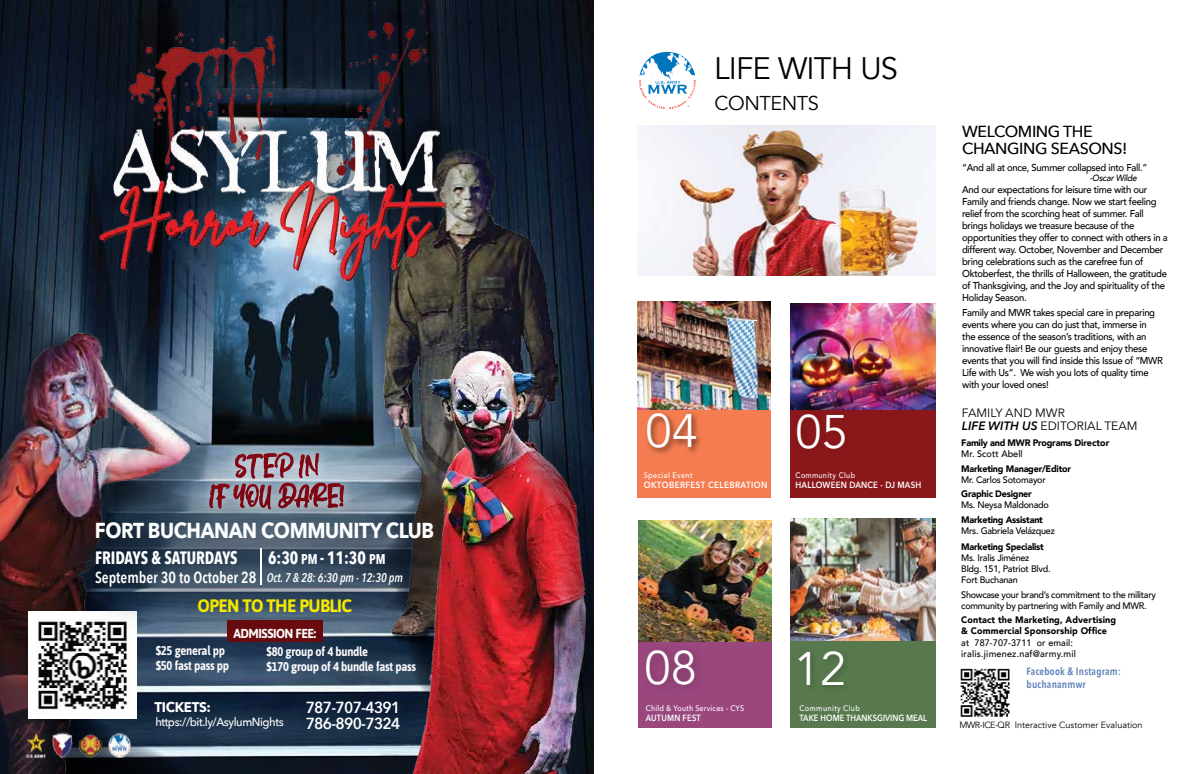
<style>
.page{position:relative;width:1188px;height:774px;background:#fff}
.page>*{position:absolute;margin:0;border:0;box-sizing:border-box;transform-origin:0 0}
.t1{font:47px "Avenir";color:#fff}
.t2{font:31px "Avenir";letter-spacing:-.025em;color:#000}
.t3{font:700 21.6px "Avenir Next";letter-spacing:-.02em;color:#fdfefe;scale:.88 1}
.t4{font:20px "Avenir";letter-spacing:-.025em;color:#000}
.t5{font:700 18px "Asap";letter-spacing:-.035em;color:#fff200;scale:.95 1}
.t6{font:700 17.9px "Avenir Next Condensed";color:#fdfefe;scale:.9 1}
.t7{font:500 16px/16.5px "Avenir Next";letter-spacing:-.025em;color:#000}
.t8{font:600 16px/16px "Avenir Next";letter-spacing:-.045em;color:#fff;scale:.95 1}
.t9{font:700 14px "Avenir Next";letter-spacing:-.025em;color:#fff;scale:.95 1}
.t10{font:700 13px "Asap";letter-spacing:-.035em;color:#fdfefe;scale:.95 1}
.t11{font:700 12.7px/15px "Asap";letter-spacing:-.02em;color:#fcfafc;scale:.87 1}
.t12{font:italic 600 12.6px "Avenir Next Condensed";color:#fdfefe;scale:.9 1}
.t13{font:12.1px/13px "Avenir Next";color:#000}
.t14{font:500 11.8px "Avenir Next";letter-spacing:-.04em;color:#fff;scale:.95 1}
.t15{font:600 10.5px/13px "Avenir Next Condensed";letter-spacing:.02em;color:#5e82b8}
.t16{font:500 10px/12px "Avenir";letter-spacing:-.03em;color:#000;scale:.95 1}
.t17{font:500 9.4px/11px "Avenir";letter-spacing:-.025em;color:#000;scale:.96 1}
.t18{font:900 9.4px "Avenir";letter-spacing:-.025em;color:#000;scale:.96 1}
.t19{font:900 9.4px/11px "Avenir";letter-spacing:.01em;color:#000;scale:.96 1}
.t20{font:500 9.4px/11px "Avenir";letter-spacing:.025em;color:#000;scale:.96 1}
.t21{font:500 9.4px "Avenir";letter-spacing:.005em;color:#000;scale:.96 1}
.t22{font:9px "Avenir";color:#000}
.t23{font:600 9px "Avenir Next";color:#fff;scale:.85 1}
.t24{font:600 9px "Avenir Next";letter-spacing:.05em;color:#fff;scale:.9 1}
.t25{font:600 9px "Avenir Next";letter-spacing:.025em;color:#fff;scale:.88 1}
.t26{font:italic 500 9px "Avenir";letter-spacing:-.03em;color:#000;scale:.95 1}
.t27{font:600 9px "Avenir Next";letter-spacing:.025em;color:#fff;scale:.85 1}
.t28{font:500 8px "Avenir Next";letter-spacing:.045em;color:#fff;scale:.9 1}
.t29{font:500 8px "Avenir Next";letter-spacing:.025em;color:#fff;scale:.9 1}
.t30{font:500 8px "Avenir";letter-spacing:.05em;color:#fff;scale:.9 1}
.s1{font-size:14.1px}
.s2{font-style:normal;font-size:16px}
.s3{font-weight:600;font-style:italic}
</style>
<div class="page">
<img style="left:638px;top:302px;width:133px;height:108px">
<div style="left:638px;top:640px;width:133px;height:88px;background:#9a477e"></div>
<div style="left:790px;top:640px;width:146px;height:88px;background:#58784e"></div>
<img style="left:0;top:0;width:594px;height:312px">
<svg style="left:0;top:126px;width:304px;height:186px;background:#1b2c3e"></svg>
<img style="left:0;top:309px;width:215px;height:465px">
<img style="left:0;top:296px;width:107px;height:284px">
<img style="left:0;top:609px;width:87px;height:165px">
<img style="left:384px;top:149px;width:173px;height:163px">
<img style="left:495px;top:111px;width:39px;height:117px">
<img style="left:120px;top:312px;width:474px;height:462px">
<img style="left:497px;top:400px;width:97px;height:330px">
<img style="left:29px;top:672px;width:107px;height:47px">
<img style="left:194px;top:437px;width:165px;height:2px">
<img style="left:16px;top:724px;width:125px;height:40px">
<img style="left:72px;top:288px;width:406px;height:19px">
<img style="left:66px;top:0;width:429px;height:288px">
<img style="left:14px;top:439px;width:580px;height:233px">
<hr style="left:260px;top:548px;width:2px;height:37px;background:#fff">
<img style="left:637px;top:126px;width:299px;height:149px">
<img style="left:790px;top:303px;width:145px;height:107px">
<div style="left:638px;top:410px;width:133px;height:87px;background:#f47c50"></div>
<div style="left:644px;top:411px;width:60px;height:44px;background:#000;opacity:.5"></div>
<img style="left:638px;top:520px;width:133px;height:121px">
<div style="left:790px;top:410px;width:145px;height:87px;background:#8a181a"></div>
<div style="left:640px;top:644px;width:66px;height:52px;background:#934479"></div>
<img style="left:790px;top:519px;width:146px;height:122px">
<svg style="left:639px;top:52px;width:57px;height:57px"></svg>
<img style="left:960px;top:668px;width:50px;height:49px">
<h3 class="t3" style="left:95px;top:512px;width:387px">FORT BUCHANAN COMMUNITY CLUB</h3>
<h3 class="t6" style="left:95px;top:547px;width:160px">FRIDAYS &amp; SATURDAYS</h3>
<h3 class="t6" style="left:268px;top:547px;width:132px">6:30 <span class="s1">PM</span> - 11:30 <span class="s1">PM</span></h3>
<p class="t12" style="left:95px;top:570px;width:344px"><span class="s2">September 30 to October 28</span> Oct. 7 &amp; 28: 6:30 pm - 12:30 pm</p>
<h3 class="t5" style="left:198px;top:593px;width:164px">OPEN TO THE PUBLIC</h3>
<h3 class="t10" style="left:233px;top:624px;width:89px">ADMISSION FEE:</h3>
<p class="t11" style="left:156px;top:643px;width:86px">$25 general pp $50 fast pass pp</p>
<p class="t11" style="left:267px;top:644px;width:173px">$80 group of 4 bundle<br>$170 group of 4 bundle fast pass</p>
<h3 class="t9" style="left:154px;top:695px;width:61px">TICKETS:</h3>
<h3 class="t8" style="left:306px;top:699px;width:101px">787-707-4391<br>786-890-7324</h3>
<p class="t14" style="left:155px;top:712px;width:136px">https://bit.ly/AsylumNights</p>
<h2 class="t2" style="left:714px;top:50px;width:186px">LIFE WITH US</h2>
<h3 class="t4" style="left:715px;top:91px;width:106px">CONTENTS</h3>
<h1 class="t1" style="left:646px;top:403px;width:54px">04</h1>
<h1 class="t1" style="left:796px;top:404px;width:54px">05</h1>
<p class="t28" style="left:644px;top:468px;width:56px">Special Event</p>
<p class="t24" style="left:644px;top:478px;width:139px">OKTOBERFEST CELEBRATION</p>
<p class="t30" style="left:796px;top:468px;width:68px">Community Club</p>
<p class="t25" style="left:796px;top:478px;width:144px">HALLOWEEN DANCE - DJ MASH</p>
<h1 class="t1" style="left:645px;top:640px;width:54px">08</h1>
<h1 class="t1" style="left:794px;top:641px;width:54px">12</h1>
<p class="t29" style="left:646px;top:701px;width:111px">Child &amp; Youth Services - CYS</p>
<p class="t27" style="left:646px;top:710px;width:66px">AUTUMN FEST</p>
<p class="t28" style="left:799px;top:701px;width:69px">Community Club</p>
<p class="t23" style="left:799px;top:710px;width:152px">TAKE HOME THANKSGIVING MEAL</p>
<h3 class="t7" style="left:962px;top:123px;width:167px">WELCOMING THE<br>CHANGING SEASONS!</h3>
<p class="t16" style="left:962px;top:161px;width:197px">“And all at once, Summer collapsed into Fall.”</p>
<p class="t26" style="left:1090px;top:172px;width:51px">-Oscar Wilde</p>
<p class="t16" style="left:962px;top:183px;width:218px">And our expectations for leisure time with our Family and friends change. Now we start feeling relief from the scorching heat of summer. Fall brings holidays we treasure because of the opportunities they offer to connect with others in a different way. October, November and December bring celebrations such as the carefree fun of Oktoberfest, the thrills of Halloween, the gratitude of Thanksgiving, and the Joy and spirituality of the Holiday Season.</p>
<p class="t16" style="left:962px;top:306px;width:213px">Family and MWR takes special care in preparing events where you can do just that, immerse in<br>the essence of the season’s traditions, with an innovative flair! Be our guests and enjoy these events that you will find inside this Issue of “MWR Life with Us”. We wish you lots of quality time with your loved ones!</p>
<p class="t13" style="left:962px;top:406px;width:177px">FAMILY AND MWR<br><span class="s3">LIFE WITH US</span> EDITORIAL TEAM</p>
<p class="t18" style="left:961px;top:435px;width:156px">Family and MWR Programs Director</p>
<p class="t21" style="left:961px;top:446px;width:66px">Mr. Scott Abell</p>
<p class="t18" style="left:961px;top:461px;width:116px">Marketing Manager/Editor</p>
<p class="t17" style="left:961px;top:474px;width:90px">Mr. Carlos Sotomayor</p>
<p class="t18" style="left:961px;top:486px;width:75px">Graphic Designer</p>
<p class="t17" style="left:961px;top:499px;width:93px">Ms. Neysa Maldonado</p>
<p class="t18" style="left:961px;top:512px;width:87px">Marketing Assistant</p>
<p class="t17" style="left:961px;top:525px;width:99px">Mrs. Gabriela Velázquez</p>
<p class="t18" style="left:961px;top:539px;width:88px">Marketing Specialist</p>
<p class="t17" style="left:961px;top:552px;width:95px">Ms. Iralis Jiménez<br>Bldg. 151, Patriot Blvd.<br>Fort Buchanan</p>
<p class="t17" style="left:961px;top:589px;width:204px">Showcase your brand’s commitment to the military community by partnering with Family and MWR.</p>
<p class="t19" style="left:961px;top:614px;width:163px">Contact the Marketing, Advertising &amp; Commercial Sponsorship Office</p>
<p class="t20" style="left:961px;top:637px;width:121px">at 787-707-3711 or email: iralis.jimenez.naf@army.mil</p>
<p class="t15" style="left:1027px;top:664px;width:96px">Facebook &amp; Instagram: buchananmwr</p>
<p class="t22" style="left:959px;top:719px;width:185px">MWR-ICE-QR Interactive Customer Evaluation</p>
</div>
